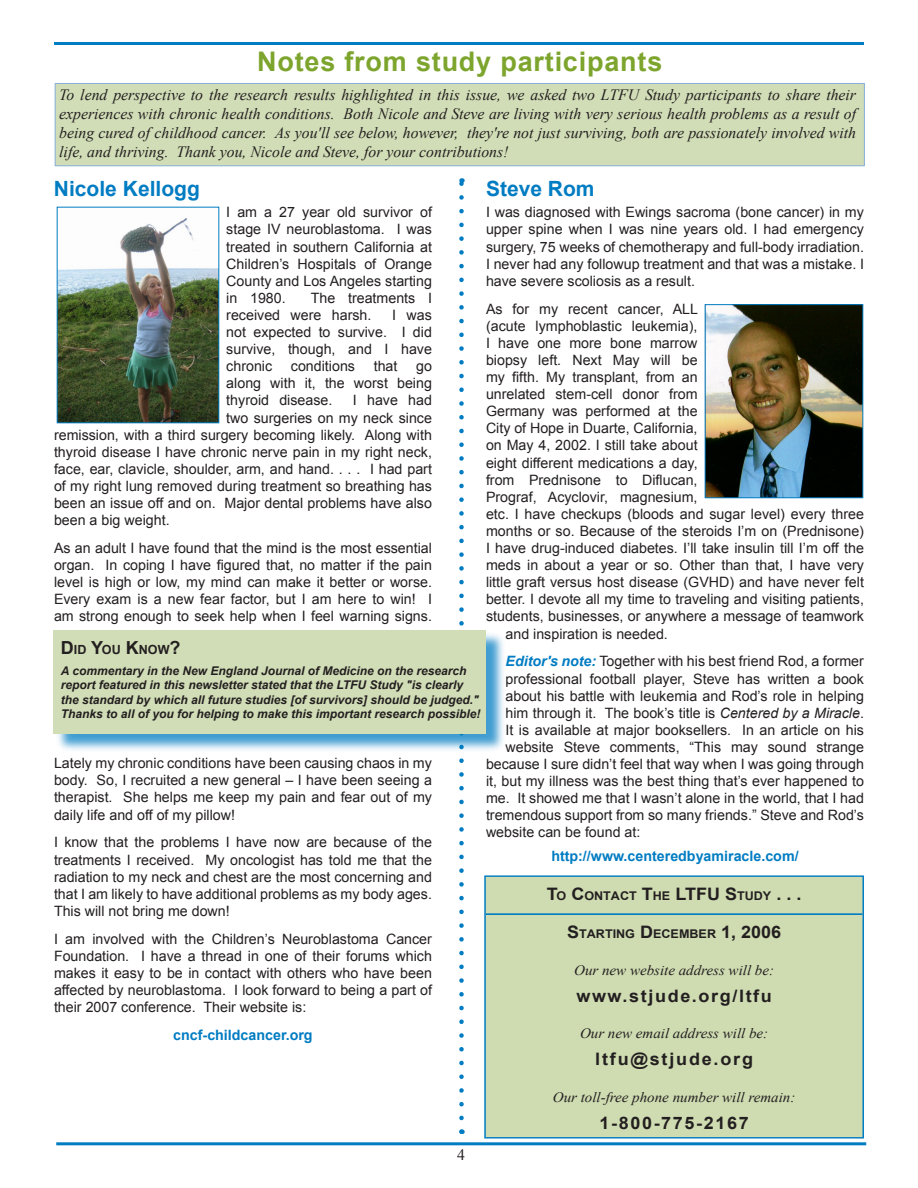
<style>
.page{position:relative;width:918px;height:1188px;background:#fff}
.page>*{position:absolute;margin:0;border:0;box-sizing:border-box;transform-origin:0 0}
.Subhead_1{font:700 27px "Arial";letter-spacing:.03em;color:#7da52d}
.continued{font:700 21px "Arial";color:#007cc2}
.Subhead_4{font:700 17.1px "Arial";letter-spacing:.09em;color:#231f20;scale:1.05 1}
.Style0{font:italic 15.75px/18.9px "Times New Roman";color:#231f20;text-align:justify}
.t1{font:15.75px "Times New Roman";color:#231f20}
.Style0-2{font:14.25px/17.1px "Arial";color:#231f20;text-align:justify}
.Subhead_4-2{font:italic 14.25px "Times New Roman";color:#231f20;scale:1.05 1}
.Style0-3{font:700 14.25px "Arial";color:#007cc2}
.continued-2{font:700 12.6px "Arial";color:#231f20}
.continued-3{font:italic 700 12px/14.4px "Arial";color:#231f20}
.Subhead_4-3{font:700 12px "Arial";color:#231f20;scale:1.05 1}
.s1{font-weight:700;font-style:italic;color:#007cc2}
.s2{font-style:italic}
.s3{font-size:17.1px}
.s4{font-size:18px}
</style>
<div class="page">
<hr style="left:56px;top:1142px;width:810px;height:3px;background:#007cc2">
<hr style="left:54px;top:42px;width:810px;height:3px;background:#007cc2">
<img style="left:59px;top:217px;width:158px;height:204px">
<div style="left:57px;top:207px;width:162px;height:216px;border:1px solid #007cc2"></div>
<svg style="left:459px;top:178px;width:5px;height:956px"></svg>
<div style="left:485px;top:876px;width:378px;height:262px;background:#cfdcb1"></div>
<div style="left:484px;top:875px;width:380px;height:264px;border:1px solid #007cc2"></div>
<hr style="left:486px;top:913px;width:376px;height:2px;background:#007cc2">
<div style="left:55px;top:83px;width:809px;height:83px;background:#d1ddb6"></div>
<div style="left:55px;top:83px;width:810px;height:83px;border:1px solid #86afdc"></div>
<img style="left:707px;top:307px;width:154px;height:189px">
<div style="left:705px;top:305px;width:158px;height:193px;border:1px solid #007cc2"></div>
<div style="left:55px;top:632px;width:451px;height:120px;background:#007cc2;opacity:.75"></div>
<div style="left:54px;top:630px;width:432px;height:103px;background:#d1ddb6"></div>
<p class="Subhead_1" style="left:257px;top:44px;width:407px">Notes from study participants</p>
<p class="Style0" style="left:59px;top:85px;width:798px">To lend perspective to the research results highlighted in this issue, we asked two LTFU Study participants to share their experiences with chronic health conditions. Both Nicole and Steve are living with very serious health problems as a result of being cured of childhood cancer. As you'll see below, however, they're not just surviving, both are passionately involved with life, and thriving. Thank you, Nicole and Steve, for your contributions!</p>
<p class="continued" style="left:54px;top:175px;width:147px">Nicole Kellogg</p>
<p class="continued" style="left:486px;top:175px;width:110px">Steve Rom</p>
<p class="Style0-2" style="left:486px;top:204px;width:380px">I was diagnosed with Ewings sacroma (bone cancer) in my upper spine when I was nine years old. I had emergency surgery, 75 weeks of chemotherapy and full-body irradiation.<br>I never had any followup treatment and that was a mistake. I have severe scoliosis as a result.</p>
<p class="Style0-2" style="left:486px;top:300px;width:214px">As for my recent cancer, ALL</p>
<p class="Style0-2" style="left:486px;top:317px;width:213px">(acute lymphoblastic leukemia),</p>
<p class="Style0-2" style="left:486px;top:334px;width:213px">I have one more bone marrow</p>
<p class="Style0-2" style="left:486px;top:352px;width:213px">biopsy left. Next May will be</p>
<p class="Style0-2" style="left:486px;top:369px;width:213px">my fifth. My transplant, from an</p>
<p class="Style0-2" style="left:486px;top:386px;width:213px">unrelated stem-cell donor from</p>
<p class="Style0-2" style="left:486px;top:403px;width:213px">Germany was performed at the</p>
<p class="Style0-2" style="left:486px;top:420px;width:213px">City of Hope in Duarte, California,</p>
<p class="Style0-2" style="left:486px;top:437px;width:213px">on May 4, 2002. I still take about</p>
<p class="Style0-2" style="left:486px;top:454px;width:213px">eight different medications a day,</p>
<p class="Style0-2" style="left:486px;top:471px;width:213px">from Prednisone to Diflucan,</p>
<p class="Style0-2" style="left:486px;top:488px;width:213px">Prograf, Acyclovir, magnesium,</p>
<p class="Style0-2" style="left:486px;top:505px;width:379px">etc. I have checkups (bloods and sugar level) every three</p>
<p class="Style0-2" style="left:486px;top:523px;width:380px">months or so. Because of the steroids I’m on (Prednisone)</p>
<p class="Style0-2" style="left:486px;top:540px;width:380px">I have drug-induced diabetes. I’ll take insulin till I’m off the</p>
<p class="Style0-2" style="left:486px;top:557px;width:380px">meds in about a year or so. Other than that, I have very</p>
<p class="Style0-2" style="left:486px;top:574px;width:380px">little graft versus host disease (GVHD) and have never felt</p>
<p class="Style0-2" style="left:486px;top:591px;width:379px">better. I devote all my time to traveling and visiting patients,</p>
<p class="Style0-2" style="left:486px;top:608px;width:379px">students, businesses, or anywhere a message of teamwork</p>
<p class="Style0-2" style="left:506px;top:625px;width:164px">and inspiration is needed.</p>
<p class="Style0-2" style="left:506px;top:653px;width:360px"><span class="s1">Editor's note:</span> Together with his best friend Rod, a former</p>
<p class="Style0-2" style="left:506px;top:670px;width:360px">professional football player, Steve has written a book</p>
<p class="Style0-2" style="left:506px;top:687px;width:360px">about his battle with leukemia and Rod’s role in helping</p>
<p class="Style0-2" style="left:506px;top:704px;width:360px">him through it. The book’s title is <span class="s2">Centered by a Miracle</span>.</p>
<p class="Style0-2" style="left:506px;top:721px;width:360px">It is available at major booksellers. In an article on his</p>
<p class="Style0-2" style="left:506px;top:739px;width:360px">website Steve comments, “This may sound strange</p>
<p class="Style0-2" style="left:486px;top:756px;width:379px">because I sure didn’t feel that way when I was going through</p>
<p class="Style0-2" style="left:486px;top:773px;width:380px">it, but my illness was the best thing that’s ever happened to</p>
<p class="Style0-2" style="left:486px;top:790px;width:379px">me. It showed me that I wasn’t alone in the world, that I had</p>
<p class="Style0-2" style="left:486px;top:807px;width:379px">tremendous support from so many friends.” Steve and Rod’s</p>
<p class="Style0-2" style="left:486px;top:824px;width:156px">website can be found at:</p>
<p class="Style0-3" style="left:551px;top:847px;width:249px">http://www.centeredbyamiracle.com/</p>
<p class="Subhead_4-3" style="left:547px;top:888px;width:244px"><span class="s3">T</span>O <span class="s3">C</span>ONTACT <span class="s3">T</span>HE <span class="s3">LTFU S</span>TUDY <span class="s3">. . .</span></p>
<p class="Subhead_4-3" style="left:567px;top:926px;width:205px"><span class="s3">S</span>TARTING <span class="s3">D</span>ECEMBER <span class="s3">1, 2006</span></p>
<p class="Subhead_4-2" style="left:574px;top:960px;width:192px">Our new website address will be:</p>
<p class="Subhead_4" style="left:576px;top:985px;width:188px">www.stjude.org/ltfu</p>
<p class="Subhead_4-2" style="left:580px;top:1024px;width:181px">Our new email address will be:</p>
<p class="Subhead_4" style="left:595px;top:1048px;width:152px">ltfu@stjude.org</p>
<p class="Subhead_4-2" style="left:553px;top:1087px;width:233px">Our toll-free phone number will remain:</p>
<p class="Subhead_4" style="left:600px;top:1112px;width:144px">1-800-775-2167</p>
<p class="Style0-2" style="left:226px;top:204px;width:207px">I am a 27 year old survivor of stage IV neuroblastoma. I was treated in southern California at Children’s Hospitals of Orange County and Los Angeles starting in 1980.</p>
<p class="Style0-2" style="left:226px;top:289px;width:207px;text-indent:84px">The treatments I received were harsh.</p>
<p class="Style0-2" style="left:226px;top:307px;width:207px;text-indent:166px">I was not expected to survive. I did survive, though, and I have chronic</p>
<p class="Style0-2" style="left:291px;top:358px;width:66px">conditions</p>
<p class="Style0-2" style="left:374px;top:358px;width:25px">that</p>
<p class="Style0-2" style="left:226px;top:358px;width:207px;text-indent:190px">go along with it, the worst being thyroid disease.</p>
<p class="Style0-2" style="left:353px;top:392px;width:81px">I have had</p>
<p class="Style0-2" style="left:226px;top:409px;width:207px">two surgeries on my neck since</p>
<p class="Style0-2" style="left:54px;top:426px;width:379px">remission, with a third surgery becoming likely. Along with</p>
<p class="Style0-2" style="left:54px;top:443px;width:379px">thyroid disease I have chronic nerve pain in my right neck,</p>
<p class="Style0-2" style="left:54px;top:460px;width:379px">face, ear, clavicle, shoulder, arm, and hand. . . . I had part</p>
<p class="Style0-2" style="left:54px;top:478px;width:379px">of my right lung removed during treatment so breathing has</p>
<p class="Style0-2" style="left:54px;top:495px;width:379px">been an issue off and on. Major dental problems have also</p>
<p class="Style0-2" style="left:54px;top:512px;width:117px">been a big weight.</p>
<p class="Style0-2" style="left:54px;top:540px;width:380px">As an adult I have found that the mind is the most essential organ. In coping I have figured that, no matter if the pain level is high or low, my mind can make it better or worse.<br>Every exam is a new fear factor, but I am here to win! I am strong enough to seek help when I feel warning signs.</p>
<p class="continued-2" style="left:61px;top:641px;width:121px"><span class="s4">D</span>ID <span class="s4">Y</span>OU <span class="s4">K</span>NOW<span class="s4">?</span></p>
<p class="continued-3" style="left:61px;top:664px;width:421px">A commentary in the New England Journal of Medicine on the research report featured in this newsletter stated that the LTFU Study "is clearly the standard by which all future studies [of survivors] should be judged." Thanks to all of you for helping to make this important research possible!</p>
<p class="Style0-2" style="left:54px;top:755px;width:379px">Lately my chronic conditions have been causing chaos in my body. So, I recruited a new general – I have been seeing a therapist. She helps me keep my pain and fear out of my daily life and off of my pillow!</p>
<p class="Style0-2" style="left:54px;top:834px;width:379px">I know that the problems I have now are because of the treatments I received. My oncologist has told me that the radiation to my neck and chest are the most concerning and that I am likely to have additional problems as my body ages.<br>This will not bring me down!</p>
<p class="Style0-2" style="left:54px;top:930px;width:380px">I am involved with the Children’s Neuroblastoma Cancer Foundation. I have a thread in one of their forums which makes it easy to be in contact with others who have been affected by neuroblastoma. I look forward to being a part of their 2007 conference. Their website is:</p>
<p class="Style0-3" style="left:173px;top:1026px;width:141px">cncf-childcancer.org</p>
<p class="t1" style="left:457px;top:1144px;width:9px">4</p>
</div>
